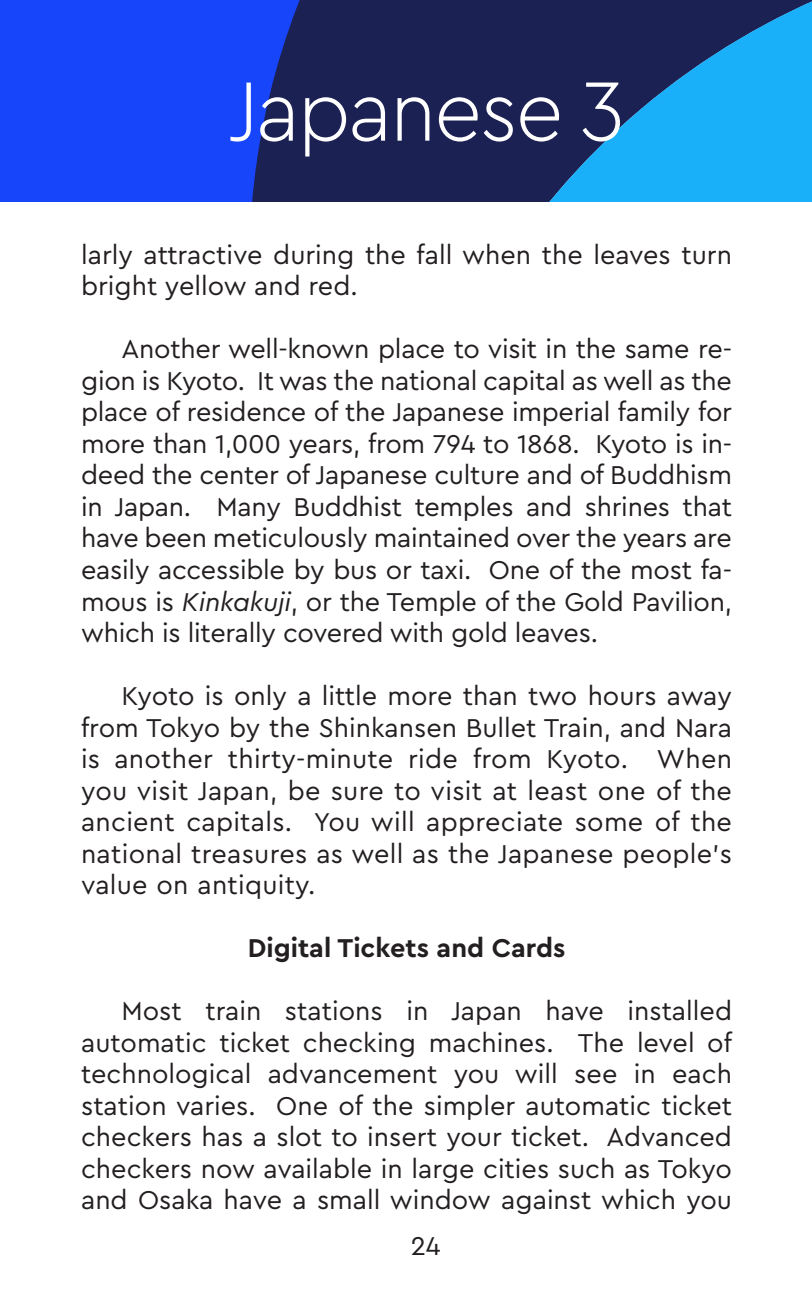
<style>
.page{position:relative;width:812px;height:1297px;background:#fff}
.page>*{position:absolute;margin:0;border:0;box-sizing:border-box;transform-origin:0 0}
.t1{font:300 87.98px "Cera PRO";letter-spacing:-.03em;color:#fff;scale:.96 1}
.Style{font:27px/31.5px "Cera PRO";color:#231f20;text-align:justify}
.Style-2{font:700 27px "Cera PRO";color:#231f20}
.s1{font-style:italic}
</style>
<div class="page">
<div style="left:0;top:0;width:207px;height:201px;background:#1745fa"></div>
<svg style="left:207px;top:0;width:84px;height:201px;background:#183cd3"></svg>
<svg style="left:291px;top:0;width:493px;height:201px;background:#1b447d"></svg>
<div style="left:784px;top:0;width:27px;height:201px;background:#19aff9"></div>
<h1 class="t1" style="left:228px;top:53px;width:414px">Japanese 3</h1>
<p class="Style" style="left:81px;top:238px;width:652px">larly attractive during the fall when the leaves turn bright yellow and red.</p>
<p class="Style" style="left:81px;top:332px;width:652px;text-indent:40px">Another well-known place to visit in the same re&shy;gion is Kyoto. It was the national capital as well as the place of residence of the Japanese imperial family for more than 1,000 years, from 794 to 1868. Kyoto is in&shy;deed the center of Japanese culture and of Buddhism in Japan. Many Buddhist temples and shrines that have been meticulously maintained over the years are easily accessible by bus or taxi. One of the most fa&shy;mous is <span class="s1">Kinkakuji</span>, or the Temple of the Gold Pavilion, which is literally covered with gold leaves.</p>
<p class="Style" style="left:81px;top:679px;width:652px;text-indent:40px">Kyoto is only a little more than two hours away from Tokyo by the Shinkansen Bullet Train, and Nara is another thirty-minute ride from Kyoto. When you visit Japan, be sure to visit at least one of the ancient capitals. You will appreciate some of the national treasures as well as the Japanese people’s value on antiquity.</p>
<p class="Style-2" style="left:248px;top:930px;width:319px">Digital Tickets and Cards</p>
<p class="Style" style="left:81px;top:994px;width:652px;text-indent:40px">Most train stations in Japan have installed automatic ticket checking machines. The level of technological advancement you will see in each station varies. One of the simpler automatic ticket checkers has a slot to insert your ticket. Advanced checkers now available in large cities such as Tokyo and Osaka have a small window against which you</p>
<p class="Style" style="left:410px;top:1228px;width:31px">24</p>
</div>
